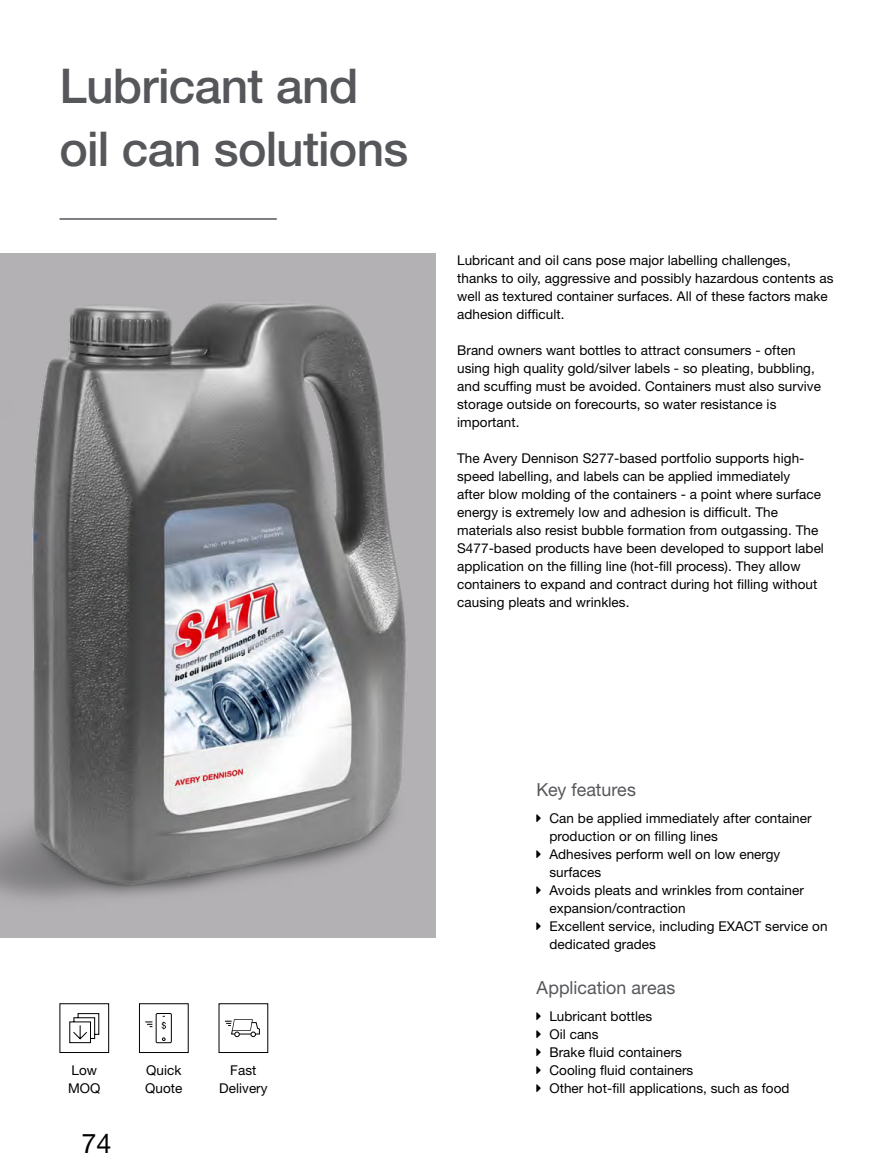
<style>
.page{position:relative;width:893px;height:1170px;background:#fff}
.page>*{position:absolute;margin:0;border:0;box-sizing:border-box;transform-origin:0 0}
.Header_-_Ruler{font:500 48px/63px "Helvetica Neue LT Std";letter-spacing:-.015em;color:#55575b}
.t1{font:27px "Helvetica Neue LT Std";color:#000}
.Subheader{font:18px "Helvetica Neue LT Std";color:#55575b}
.Body{font:13.5px/18px "Helvetica Neue LT Std";letter-spacing:.005em;color:#000}
.Body_Centre{font:13.5px/18px "Helvetica Neue LT Std";letter-spacing:.005em;color:#000}
</style>
<div class="page">
<img style="left:0;top:253px;width:436px;height:684px">
<hr style="left:60px;top:218px;width:217px;height:2px;background:#55575b">
<div style="left:60px;top:1003px;width:49px;height:49px;border:1px solid #000"></div>
<svg style="left:69px;top:1013px;width:31px;height:30px"></svg>
<div style="left:139px;top:1003px;width:50px;height:49px;border:1px solid #000"></div>
<div style="left:156px;top:1013px;width:16px;height:29px;border:1px solid #000"></div>
<svg style="left:145px;top:1021px;width:7px;height:6px"></svg>
<svg style="left:162px;top:1015px;width:4px;height:14px"></svg>
<svg style="left:224px;top:1019px;width:36px;height:18px"></svg>
<p class="Header_-_Ruler" style="left:60px;top:54px;width:350px">Lubricant and oil can solutions</p>
<p class="Body" style="left:457px;top:251px;width:378px">Lubricant and oil cans pose major labelling challenges, thanks to oily, aggressive and possibly hazardous contents as well as textured container surfaces. All of these factors make adhesion difficult.</p>
<p class="Body" style="left:457px;top:341px;width:365px">Brand owners want bottles to attract consumers - often using high quality gold/silver labels - so pleating, bubbling, and scuffing must be avoided. Containers must also survive storage outside on forecourts, so water resistance is important.</p>
<p class="Body" style="left:457px;top:449px;width:368px">The Avery Dennison S277-based portfolio supports high&shy;speed labelling, and labels can be applied immediately<br>after blow molding of the containers - a point where surface energy is extremely low and adhesion is difficult. The materials also resist bubble formation from outgassing. The S477-based products have been developed to support label application on the filling line (hot-fill process). They allow containers to expand and contract during hot filling without causing pleats and wrinkles.</p>
<p class="Body_Centre" style="left:68px;top:1061px;width:34px">Low<br>MOQ</p>
<h2 class="t1" style="left:81px;top:1126px;width:32px">74</h2>
<p class="Body_Centre" style="left:145px;top:1061px;width:39px">Quick<br>Quote</p>
<p class="Body_Centre" style="left:219px;top:1061px;width:50px;text-align:center">Fast<br>Delivery</p>
<p class="Subheader" style="left:537px;top:778px;width:101px">Key features</p>
<p class="Body" style="left:549px;top:809px;width:264px">Can be applied immediately after container production or on filling lines</p>
<p class="Body" style="left:549px;top:845px;width:232px">Adhesives perform well on low energy surfaces</p>
<p class="Body" style="left:549px;top:881px;width:256px">Avoids pleats and wrinkles from container expansion/contraction</p>
<p class="Body" style="left:549px;top:917px;width:280px">Excellent service, including EXACT service on dedicated grades</p>
<p class="Subheader" style="left:537px;top:976px;width:140px">Application areas</p>
<p class="Body" style="left:549px;top:1007px;width:104px">Lubricant bottles</p>
<p class="Body" style="left:549px;top:1025px;width:51px">Oil cans</p>
<p class="Body" style="left:549px;top:1043px;width:134px">Brake fluid containers</p>
<p class="Body" style="left:549px;top:1061px;width:145px">Cooling fluid containers</p>
<p class="Body" style="left:549px;top:1079px;width:242px">Other hot-fill applications, such as food</p>
</div>
